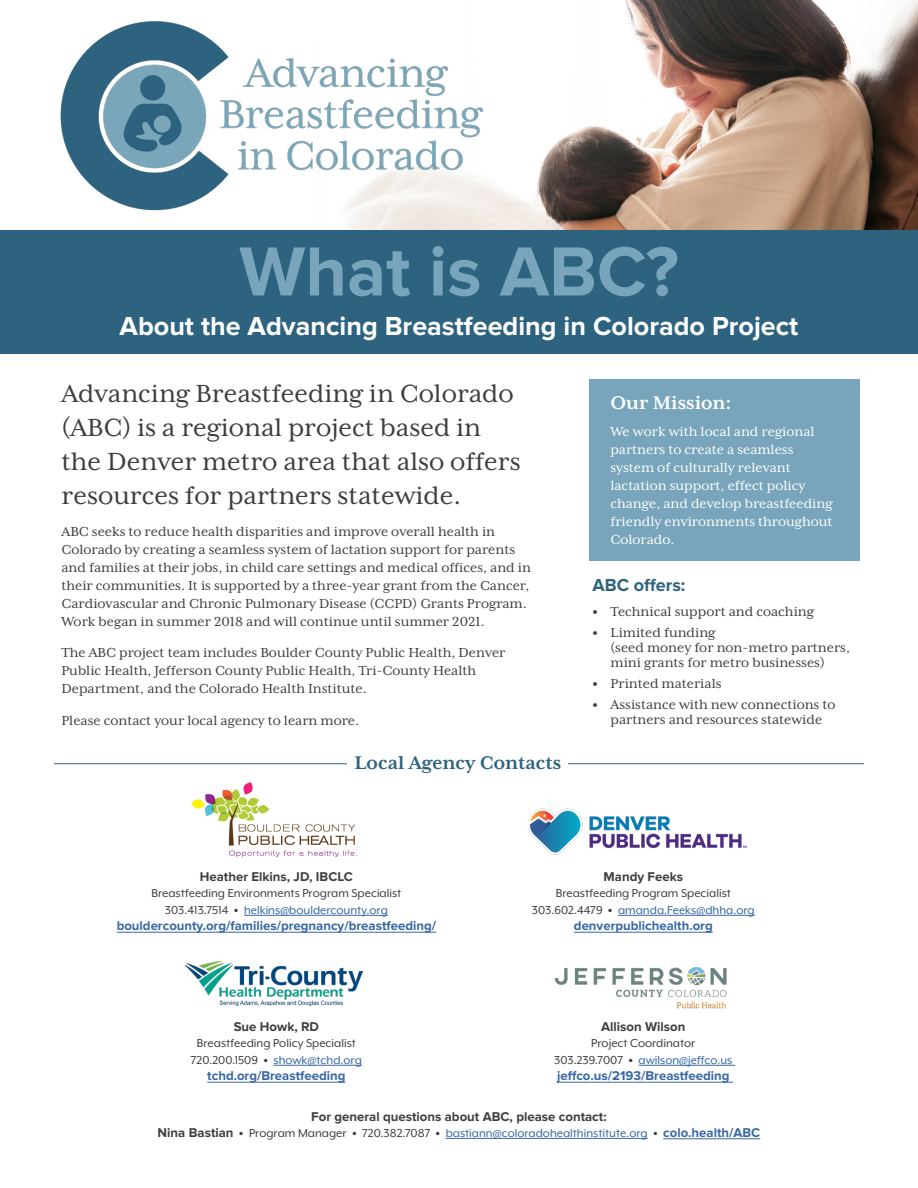
<style>
.page{position:relative;width:918px;height:1188px;background:#fff}
.page>*{position:absolute;margin:0;border:0;box-sizing:border-box;transform-origin:0 0}
.t1{font:700 72px "Proxima Nova";color:#78a5bb}
.t2{font:28.5px/34.2px "Mrs Eaves XL Serif OT";color:#3e3e3f}
.t3{font:700 27px "Proxima Nova";color:#fff}
.t4{font:700 21px "Mrs Eaves XL Serif OT";color:#2e6380}
.t5{font:700 21px "Mrs Eaves XL Serif OT";color:#fff}
.t6{font:700 18px "Proxima Nova";color:#2e6380}
.t7{font:15px/18px "Mrs Eaves XL Serif OT";color:#3e3e3f}
.t8{font:15px/18px "Mrs Eaves XL Serif OT";color:#fff}
.t9{font:13.2px/16.5px "Mr Eaves XL Mod OT";color:#3e3e3f;text-align:center}
.t10{font:700 13.2px/16.5px "Proxima Nova";color:#3e3e3f;text-align:center}
.t11{font:13.2px "Mr Eaves XL Mod OT";color:#3667a4}
.t12{font:700 13.2px "Proxima Nova";color:#3667a4}
.s1{font-family:"Mr Eaves XL Mod OT";font-weight:900}
.s2{font-family:"Proxima Nova";font-weight:700}
.s3{color:#3e3e3f}
.s4{font-weight:900;color:#3e3e3f}
.s5{font-family:"Mr Eaves XL Mod OT";font-weight:400}
.s6{font-family:"Mr Eaves XL Mod OT";font-weight:400;color:#3667a4}
.s7{color:#3667a4}
</style>
<div class="page">
<img style="left:348px;top:0;width:570px;height:230px">
<img style="left:60px;top:10px;width:450px;height:211px">
<div style="left:590px;top:380px;width:270px;height:181px;background:#78a5bb"></div>
<div style="left:0;top:230px;width:918px;height:124px;background:#2e6380"></div>
<img style="left:191px;top:782px;width:166px;height:76px">
<img style="left:554px;top:967px;width:173px;height:42px">
<img style="left:186px;top:962px;width:177px;height:43px">
<img style="left:528px;top:808px;width:219px;height:47px">
<hr style="left:244px;top:915px;width:144px;height:1px;background:#3667a4">
<hr style="left:117px;top:932px;width:319px;height:1px;background:#3667a4">
<hr style="left:618px;top:915px;width:137px;height:1px;background:#3667a4">
<hr style="left:574px;top:932px;width:139px;height:1px;background:#3667a4">
<hr style="left:639px;top:1065px;width:96px;height:1px;background:#3667a4">
<hr style="left:557px;top:1082px;width:176px;height:1px;background:#3667a4">
<hr style="left:273px;top:1065px;width:89px;height:1px;background:#3667a4">
<hr style="left:207px;top:1082px;width:139px;height:1px;background:#3667a4">
<hr style="left:446px;top:1138px;width:202px;height:1px;background:#3667a4">
<hr style="left:663px;top:1139px;width:97px;height:1px;background:#3667a4">
<hr style="left:54px;top:763px;width:810px;height:1px;background:#2e6380">
<div style="left:348px;top:753px;width:220px;height:23px;background:#fff"></div>
<p class="t1" style="left:239px;top:230px;width:441px">What is ABC?</p>
<p class="t3" style="left:120px;top:311px;width:680px">About the Advancing Breastfeeding in Colorado Project</p>
<p class="t2" style="left:62px;top:376px;width:461px">Advancing Breastfeeding in Colorado (ABC) is a regional project based in the Denver metro area that also offers resources for partners statewide.</p>
<p class="t7" style="left:62px;top:522px;width:471px">ABC seeks to reduce health disparities and improve overall health in Colorado by creating a seamless system of lactation support for parents and families at their jobs, in child care settings and medical offices, and in their communities. It is supported by a three-year grant from the Cancer, Cardiovascular and Chronic Pulmonary Disease (CCPD) Grants Program.<br>Work began in summer 2018 and will continue until summer 2021.</p>
<p class="t7" style="left:62px;top:644px;width:446px">The ABC project team includes Boulder County Public Health, Denver<br>Public Health, Jefferson County Public Health, Tri-County Health<br>Department, and the Colorado Health Institute.</p>
<p class="t7" style="left:62px;top:711px;width:299px">Please contact your local agency to learn more.</p>
<p class="t4" style="left:354px;top:753px;width:208px">Local Agency Contacts</p>
<p class="t5" style="left:610px;top:392px;width:123px">Our Mission:</p>
<p class="t8" style="left:610px;top:422px;width:224px">We work with local and regional partners to create a seamless system of culturally relevant lactation support, effect policy change, and develop breastfeeding friendly environments throughout<br>Colorado.</p>
<p class="t6" style="left:593px;top:574px;width:94px">ABC offers:</p>
<p class="t7" style="left:593px;top:603px;width:223px"><span class="s1">•</span> Technical support and coaching</p>
<p class="t7" style="left:611px;top:625px;width:241px;line-height:15px;text-indent:-18px"><span class="s1">•</span> Limited funding<br>(seed money for non-metro partners, mini grants for metro businesses)</p>
<p class="t7" style="left:593px;top:675px;width:130px"><span class="s1">•</span> Printed materials</p>
<p class="t7" style="left:593px;top:697px;width:244px;line-height:15px;text-align:center"><span class="s1">•</span> Assistance with new connections to partners and resources statewide</p>
<p class="t9" style="left:152px;top:869px;width:251px"><span class="s2">Heather Elkins, JD, IBCLC<br></span>Breastfeeding Environments Program Specialist</p>
<p class="t11" style="left:165px;top:903px;width:224px"><span class="s3">303.413.7514</span> <span class="s4">•</span> helkins@bouldercounty.org</p>
<p class="t12" style="left:117px;top:918px;width:321px">bouldercounty.org/families/pregnancy/breastfeeding/</p>
<p class="t9" style="left:556px;top:869px;width:177px"><span class="s2">Mandy Feeks<br></span>Breastfeeding Program Specialist</p>
<p class="t11" style="left:532px;top:903px;width:224px"><span class="s3">303.602.4479</span> <span class="s4">•</span> amanda.Feeks@dhha.org</p>
<p class="t12" style="left:574px;top:918px;width:140px">denverpublichealth.org</p>
<p class="t9" style="left:591px;top:1019px;width:106px"><span class="s2">Allison Wilson<br></span>Project Coordinator</p>
<p class="t11" style="left:554px;top:1053px;width:180px"><span class="s3">303.239.7007</span> <span class="s4">•</span> awilson@jeffco.us</p>
<p class="t12" style="left:557px;top:1068px;width:174px">jeffco.us/2193/Breastfeeding</p>
<p class="t9" style="left:197px;top:1019px;width:160px"><span class="s2">Sue Howk, RD<br></span>Breastfeeding Policy Specialist</p>
<p class="t11" style="left:191px;top:1053px;width:173px"><span class="s3">720.200.1509</span> <span class="s4">•</span> showk@tchd.org</p>
<p class="t12" style="left:207px;top:1068px;width:140px">tchd.org/Breastfeeding</p>
<p class="t10" style="left:158px;top:1109px;width:604px">For general questions about ABC, please contact:<br>Nina Bastian <span class="s1">•</span> <span class="s5">Program Manager</span> <span class="s1">•</span> <span class="s5">720.382.7087</span> <span class="s1">•</span> <span class="s6">bastiann@coloradohealthinstitute.org</span> <span class="s1">•</span> <span class="s7">colo.health/ABC</span></p>
</div>
